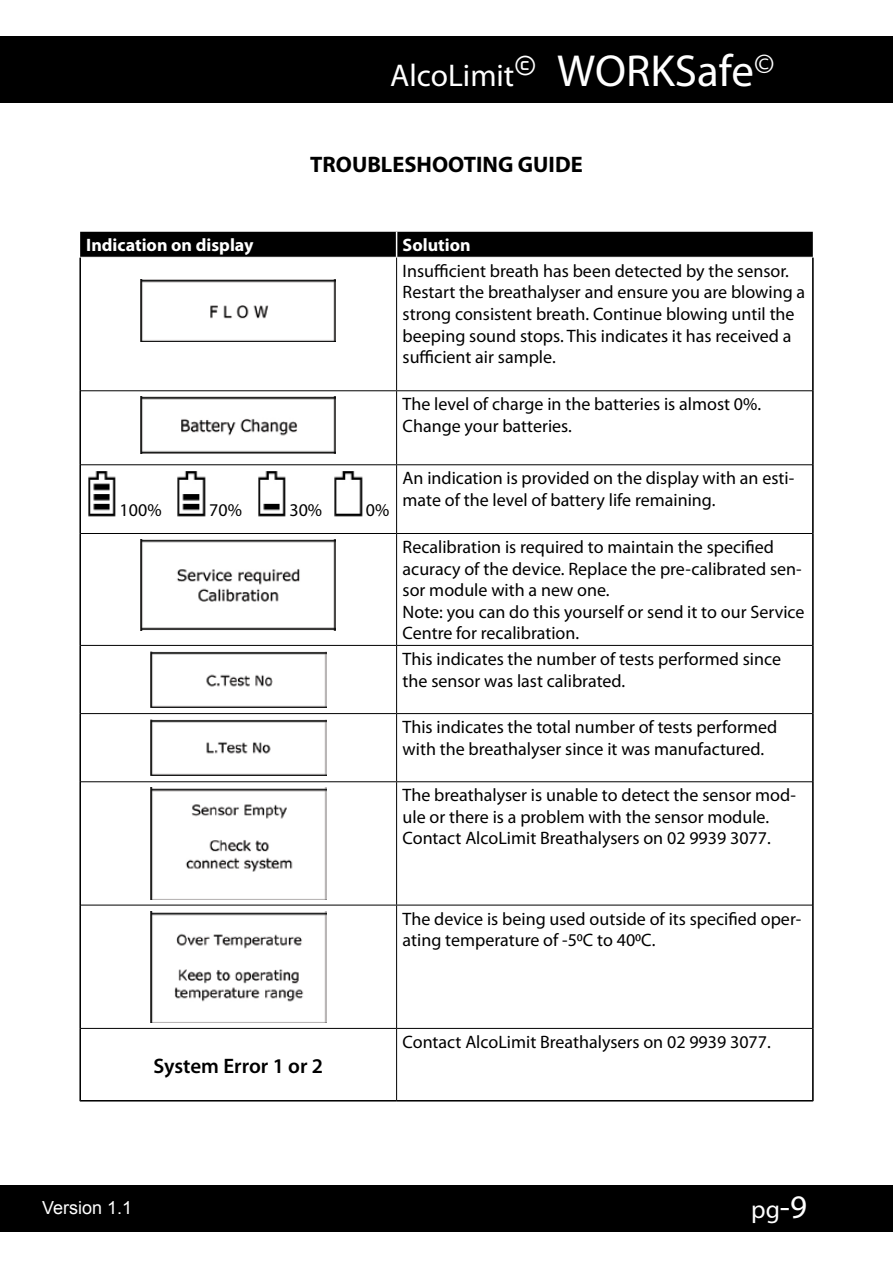
<style>
.page{position:relative;width:893px;height:1263px;background:#fff}
.page>*{position:absolute;margin:0;border:0;box-sizing:border-box;transform-origin:0 0}
.t1{font:45px "Myriad Pro";color:#fff}
.t2{font:31.5px "Myriad Pro";color:#fff}
.t3{font:25.5px "Myriad Pro";color:#fff}
.t4{font:700 22.5px "Myriad Pro";color:#000}
.t5{font:600 21px "Myriad Pro";color:#000}
.t6{font:18px/21.6px "Myriad Pro";color:#000}
.t7{font:700 18px "Myriad Pro";color:#fff}
.t8{font:18px "Arial";color:#fff}
.s1{font-size:33px}
</style>
<div class="page">
<div style="left:0;top:1185px;width:893px;height:47px;background:#000"></div>
<div style="left:0;top:36px;width:893px;height:67px;background:#000"></div>
<div style="left:80px;top:232px;width:733px;height:25px;background:#000"></div>
<hr style="left:80px;top:391px;width:1px;height:74px;background:#000">
<hr style="left:812px;top:391px;width:1px;height:74px;background:#000">
<hr style="left:813px;top:391px;width:1px;height:74px;background:#000">
<hr style="left:80px;top:465px;width:1px;height:68px;background:#000">
<hr style="left:812px;top:465px;width:1px;height:68px;background:#000">
<hr style="left:813px;top:465px;width:1px;height:68px;background:#000">
<hr style="left:80px;top:533px;width:1px;height:112px;background:#000">
<hr style="left:812px;top:533px;width:1px;height:112px;background:#000">
<hr style="left:813px;top:533px;width:1px;height:112px;background:#000">
<hr style="left:80px;top:645px;width:1px;height:69px;background:#000">
<hr style="left:812px;top:645px;width:1px;height:69px;background:#000">
<hr style="left:813px;top:645px;width:1px;height:69px;background:#000">
<hr style="left:80px;top:714px;width:1px;height:68px;background:#000">
<hr style="left:812px;top:714px;width:1px;height:68px;background:#000">
<hr style="left:813px;top:714px;width:1px;height:68px;background:#000">
<hr style="left:80px;top:782px;width:1px;height:123px;background:#000">
<hr style="left:812px;top:782px;width:1px;height:123px;background:#000">
<hr style="left:813px;top:782px;width:1px;height:123px;background:#000">
<hr style="left:80px;top:905px;width:1px;height:123px;background:#000">
<hr style="left:812px;top:905px;width:1px;height:123px;background:#000">
<hr style="left:813px;top:905px;width:1px;height:123px;background:#000">
<hr style="left:80px;top:1028px;width:1px;height:72px;background:#000">
<hr style="left:812px;top:1028px;width:1px;height:72px;background:#000">
<hr style="left:813px;top:1028px;width:1px;height:73px;background:#000">
<hr style="left:80px;top:1100px;width:317px;height:1px;background:#000">
<hr style="left:80px;top:1101px;width:317px;height:1px;background:#000">
<hr style="left:397px;top:1100px;width:416px;height:1px;background:#000">
<hr style="left:397px;top:1101px;width:416px;height:1px;background:#000">
<hr style="left:396px;top:391px;width:1px;height:73px;background:#000">
<hr style="left:81px;top:464px;width:316px;height:1px;background:#000">
<hr style="left:397px;top:464px;width:415px;height:1px;background:#000">
<hr style="left:396px;top:465px;width:1px;height:68px;background:#000">
<hr style="left:81px;top:533px;width:316px;height:1px;background:#000">
<hr style="left:397px;top:533px;width:415px;height:1px;background:#000">
<hr style="left:396px;top:534px;width:1px;height:111px;background:#000">
<hr style="left:81px;top:645px;width:316px;height:1px;background:#000">
<hr style="left:397px;top:645px;width:415px;height:1px;background:#000">
<hr style="left:396px;top:646px;width:1px;height:67px;background:#000">
<hr style="left:81px;top:713px;width:316px;height:1px;background:#000">
<hr style="left:397px;top:713px;width:415px;height:1px;background:#000">
<hr style="left:396px;top:714px;width:1px;height:67px;background:#000">
<hr style="left:81px;top:781px;width:316px;height:1px;background:#000">
<hr style="left:397px;top:781px;width:415px;height:1px;background:#000">
<hr style="left:396px;top:782px;width:1px;height:123px;background:#000">
<hr style="left:81px;top:905px;width:316px;height:1px;background:#000">
<hr style="left:397px;top:905px;width:415px;height:1px;background:#000">
<hr style="left:396px;top:905px;width:1px;height:123px;background:#000">
<hr style="left:81px;top:1028px;width:316px;height:1px;background:#000">
<hr style="left:397px;top:1028px;width:415px;height:1px;background:#000">
<hr style="left:396px;top:1029px;width:1px;height:71px;background:#000">
<hr style="left:80px;top:258px;width:1px;height:133px;background:#000">
<hr style="left:812px;top:258px;width:1px;height:133px;background:#000">
<hr style="left:813px;top:258px;width:1px;height:133px;background:#000">
<hr style="left:396px;top:258px;width:1px;height:132px;background:#000">
<hr style="left:81px;top:390px;width:316px;height:1px;background:#000">
<hr style="left:397px;top:390px;width:415px;height:1px;background:#000">
<img style="left:141px;top:280px;width:195px;height:62px">
<img style="left:141px;top:397px;width:195px;height:56px">
<img style="left:88px;top:471px;width:28px;height:45px">
<img style="left:177px;top:471px;width:28px;height:45px">
<img style="left:258px;top:471px;width:28px;height:45px">
<img style="left:334px;top:471px;width:28px;height:45px">
<img style="left:141px;top:539px;width:195px;height:92px">
<img style="left:151px;top:651px;width:175px;height:57px">
<img style="left:151px;top:720px;width:175px;height:56px">
<img style="left:151px;top:788px;width:175px;height:111px">
<img style="left:151px;top:911px;width:175px;height:111px">
<h2 class="t2" style="left:390px;top:56px;width:147px">AlcoLimit<sup>©</sup></h2>
<h1 class="t1" style="left:557px;top:43px;width:219px">WORKSafe<sup>©</sup></h1>
<p class="t4" style="left:310px;top:149px;width:274px">TROUBLESHOOTING GUIDE</p>
<p class="t7" style="left:86px;top:233px;width:169px">Indication on display</p>
<p class="t7" style="left:403px;top:233px;width:70px">Solution</p>
<p class="t6" style="left:403px;top:260px;width:404px">Insufficient breath has been detected by the sensor.<br>Restart the breathalyser and ensure you are blowing a strong consistent breath. Continue blowing until the beeping sound stops. This indicates it has received a sufficient air sample.</p>
<p class="t6" style="left:403px;top:393px;width:360px">The level of charge in the batteries is almost 0%.<br>Change your batteries.</p>
<p class="t6" style="left:120px;top:499px;width:43px">100%</p>
<p class="t6" style="left:209px;top:499px;width:34px">70%</p>
<p class="t6" style="left:289px;top:499px;width:34px">30%</p>
<p class="t6" style="left:366px;top:499px;width:25px">0%</p>
<p class="t6" style="left:403px;top:467px;width:393px">An indication is provided on the display with an esti&shy;mate of the level of battery life remaining.</p>
<p class="t6" style="left:403px;top:536px;width:403px">Recalibration is required to maintain the specified acuracy of the device. Replace the pre-calibrated sen&shy;sor module with a new one.<br>Note: you can do this yourself or send it to our Service Centre for recalibration.</p>
<p class="t6" style="left:403px;top:648px;width:380px">This indicates the number of tests performed since the sensor was last calibrated.</p>
<p class="t6" style="left:403px;top:716px;width:376px">This indicates the total number of tests performed with the breathalyser since it was manufactured.</p>
<p class="t6" style="left:403px;top:784px;width:395px">The breathalyser is unable to detect the sensor mod&shy;ule or there is a problem with the sensor module.<br>Contact AlcoLimit Breathalysers on 02 9939 3077.</p>
<p class="t6" style="left:403px;top:907px;width:400px">The device is being used outside of its specified oper&shy;ating temperature of -50C to 400C.</p>
<p class="t5" style="left:154px;top:1053px;width:171px">System Error 1 or 2</p>
<p class="t6" style="left:403px;top:1031px;width:370px">Contact AlcoLimit Breathalysers on 02 9939 3077.</p>
<p class="t8" style="left:42px;top:1196px;width:92px">Version 1.1</p>
<h3 class="t3" style="left:751px;top:1194px;width:57px">pg<span class="s1">-9</span></h3>
</div>
